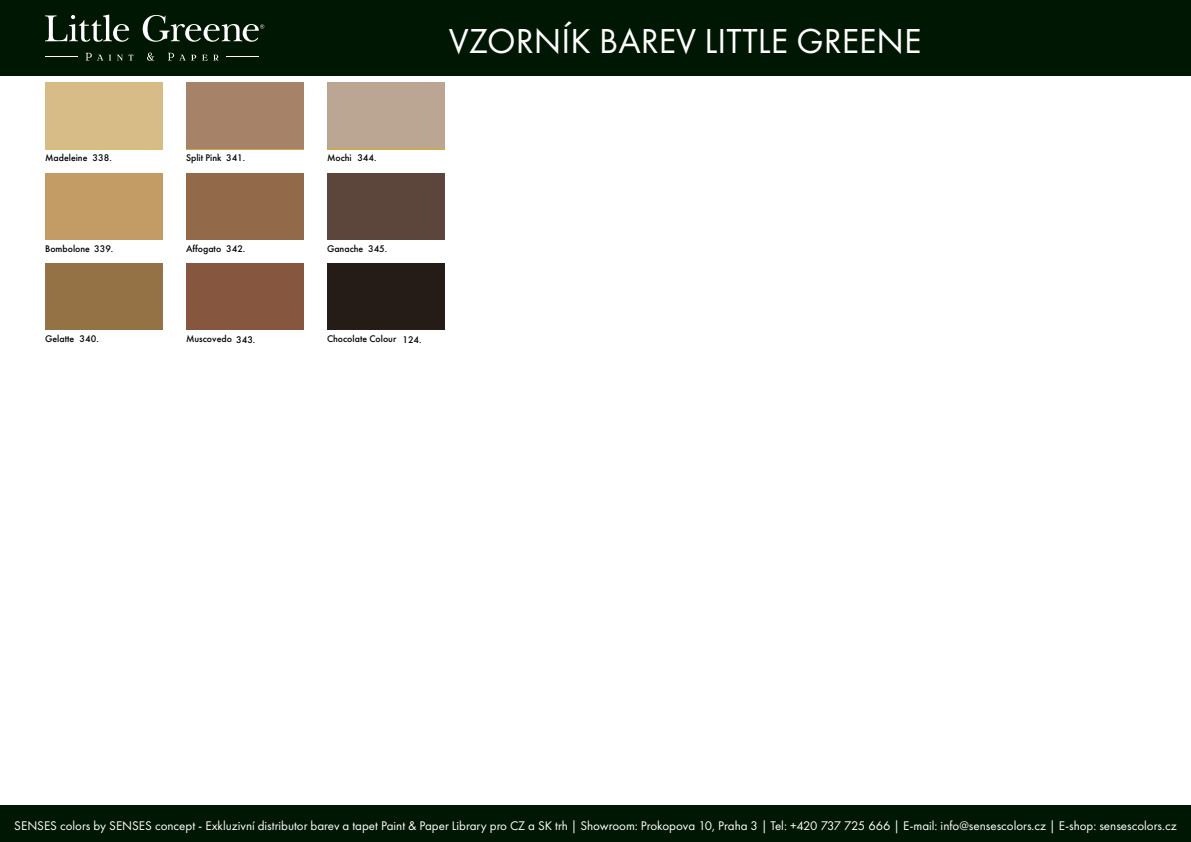
<style>
.page{position:relative;width:1191px;height:842px;background:#fff}
.page>*{position:absolute;margin:0;border:0;box-sizing:border-box;transform-origin:0 0}
.t1{font:36px "Futura PT";color:#fff}
.t2{font:13px "Futura PT";color:#fff}
.t3{font:500 10px "Futura PT";color:#000}
</style>
<div class="page">
<div style="left:0;top:0;width:1191px;height:76px;background:#001703"></div>
<div style="left:0;top:805px;width:1191px;height:37px;background:#001703"></div>
<svg style="left:86px;top:53px;width:17px;height:7px"></svg>
<svg style="left:117px;top:54px;width:16px;height:7px"></svg>
<svg style="left:147px;top:53px;width:7px;height:8px"></svg>
<svg style="left:168px;top:53px;width:28px;height:7px"></svg>
<svg style="left:202px;top:55px;width:17px;height:6px"></svg>
<hr style="left:45px;top:56px;width:33px;height:1px;background:#fff">
<hr style="left:226px;top:56px;width:32px;height:1px;background:#fff">
<svg style="left:45px;top:15px;width:84px;height:27px"></svg>
<svg style="left:143px;top:15px;width:121px;height:27px"></svg>
<div style="left:45px;top:83px;width:117px;height:66px;background:#d7bc87"></div>
<div style="left:45px;top:173px;width:117px;height:66px;background:#c29c64"></div>
<div style="left:45px;top:263px;width:117px;height:67px;background:#957246"></div>
<div style="left:186px;top:83px;width:117px;height:66px;background:#a68269"></div>
<div style="left:186px;top:173px;width:117px;height:66px;background:#926a49"></div>
<div style="left:186px;top:263px;width:117px;height:67px;background:#86563e"></div>
<div style="left:327px;top:83px;width:117px;height:66px;background:#bba593"></div>
<div style="left:327px;top:173px;width:117px;height:66px;background:#5c453a"></div>
<div style="left:327px;top:263px;width:117px;height:67px;background:#251c17"></div>
<h1 class="t1" style="left:449px;top:20px;width:474px">VZORNÍK BAREV LITTLE GREENE</h1>
<p class="t3" style="left:45px;top:152px;width:68px">Madeleine 338.</p>
<p class="t3" style="left:186px;top:152px;width:61px">Split Pink 341.</p>
<p class="t3" style="left:327px;top:152px;width:51px">Mochi 344.</p>
<p class="t3" style="left:45px;top:242px;width:70px">Bombolone 339.</p>
<p class="t3" style="left:186px;top:242px;width:61px">Affogato 342.</p>
<p class="t3" style="left:327px;top:242px;width:62px">Ganache 345.</p>
<p class="t3" style="left:45px;top:333px;width:55px">Gelatte 340.</p>
<p class="t3" style="left:186px;top:333px;width:71px">Muscovedo 343.</p>
<p class="t3" style="left:327px;top:333px;width:96px">Chocolate Colour 124.</p>
<p class="t2" style="left:14px;top:818px;width:1163px">SENSES colors by SENSES concept - Exkluzivní distributor barev a tapet Paint &amp; Paper Library pro CZ a SK trh | Showroom: Prokopova 10, Praha 3 | Tel: +420 737 725 666 | E-mail: info@sensescolors.cz | E-shop: sensescolors.cz</p>
</div>
